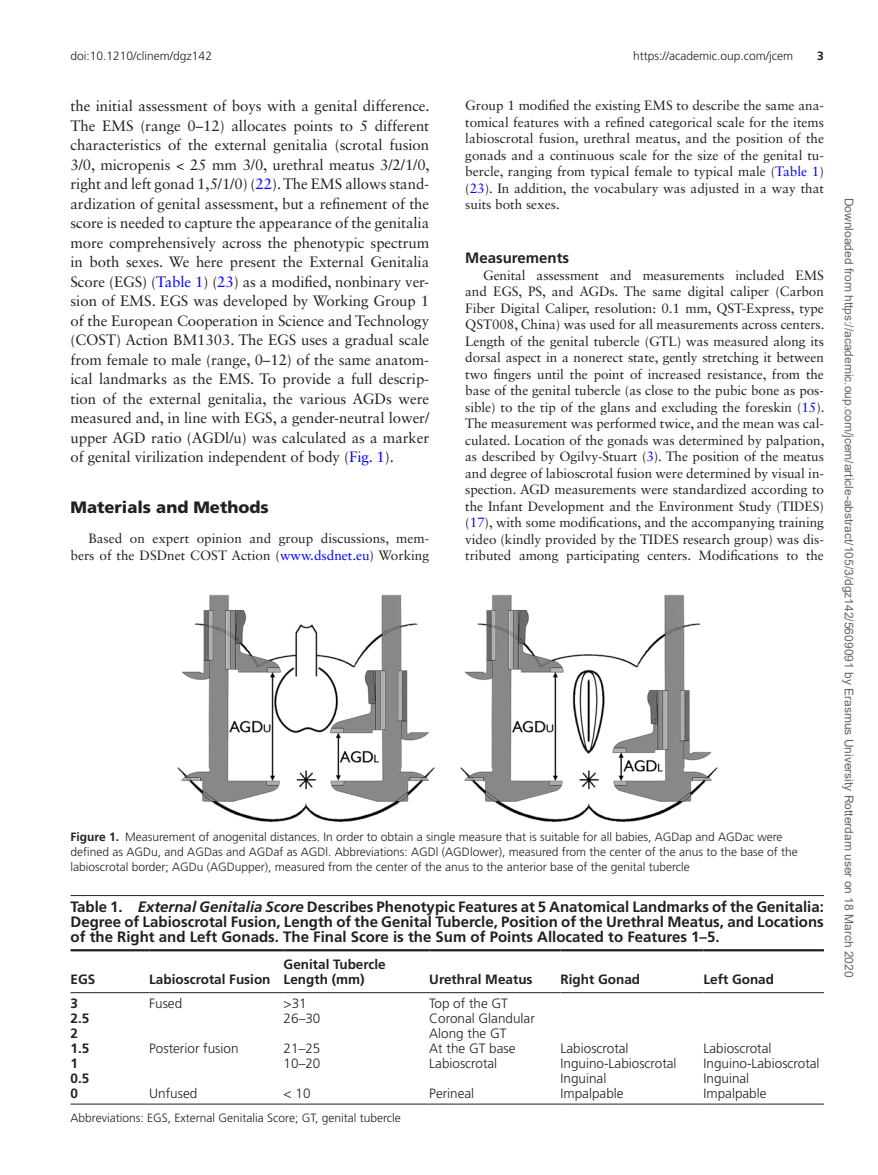
<style>
.page{position:relative;width:878px;height:1175px;background:#fff}
.page>*{position:absolute;margin:0;border:0;box-sizing:border-box;transform-origin:0 0}
.t1{font:900 16.5px "Frutiger LT Std";color:#231f20}
.t2{font:15px/19.5px "Sabon LT Std";letter-spacing:-.005em;color:#231f20;text-align:justify}
.t3{font:700 15px/15px "Frutiger LT Std";color:#231f20;text-align:justify}
.t4{font:13.5px/16.5px "Sabon LT Std";color:#231f20;text-align:justify}
.t5{font:300 13.5px "Frutiger LT Std";color:#231f20}
.t6{font:700 13.5px/15px "Frutiger LT Std";color:#231f20}
.t7{font:300 12px/15px "Frutiger LT Std";color:#231f20}
.t8{font:12px "Arial";color:#666}
.t9{font:700 12px "Frutiger LT Std";color:#231f20}
.s1{color:#00f}
.s2{font-weight:700}
.s3{font-style:italic}
</style>
<div class="page">
<img style="left:177px;top:594px;width:541px;height:228px">
<hr style="left:70px;top:895px;width:754px;height:1px;background:#231f20">
<hr style="left:70px;top:992px;width:79px;height:1px;background:#231f20">
<hr style="left:149px;top:992px;width:135px;height:1px;background:#231f20">
<hr style="left:284px;top:992px;width:145px;height:1px;background:#231f20">
<hr style="left:429px;top:992px;width:131px;height:1px;background:#231f20">
<hr style="left:560px;top:992px;width:143px;height:1px;background:#231f20">
<hr style="left:703px;top:992px;width:121px;height:1px;background:#231f20">
<hr style="left:70px;top:1103px;width:79px;height:1px;background:#231f20">
<hr style="left:149px;top:1103px;width:135px;height:1px;background:#231f20">
<hr style="left:284px;top:1103px;width:145px;height:1px;background:#231f20">
<hr style="left:70px;top:949px;width:79px;height:2px;background:#231f20">
<hr style="left:149px;top:949px;width:135px;height:2px;background:#231f20">
<hr style="left:284px;top:949px;width:145px;height:2px;background:#231f20">
<hr style="left:429px;top:949px;width:131px;height:2px;background:#231f20">
<hr style="left:560px;top:949px;width:143px;height:2px;background:#231f20">
<hr style="left:703px;top:949px;width:121px;height:2px;background:#231f20">
<hr style="left:429px;top:1103px;width:131px;height:1px;background:#231f20">
<hr style="left:560px;top:1103px;width:143px;height:1px;background:#231f20">
<hr style="left:703px;top:1103px;width:121px;height:1px;background:#231f20">
<p class="t7" style="left:70px;top:48px;width:143px">doi:10.1210/clinem/dgz142</p>
<p class="t7" style="left:633px;top:48px;width:162px">https://academic.oup.com/jcem</p>
<p class="t9" style="left:817px;top:49px;width:8px">3</p>
<p class="t2" style="left:70px;top:96px;width:361px">the initial assessment of boys with a genital difference.<br>The EMS (range 0–12) allocates points to 5 different characteristics of the external genitalia (scrotal fusion 3/0, micropenis &lt; 25 mm 3/0, urethral meatus 3/2/1/0, right and left gonad 1,5/1/0) (<span class="s1">22</span>). The EMS allows stand&shy;ardization of genital assessment, but a refinement of the score is needed to capture the appearance of the genitalia more comprehensively across the phenotypic spectrum in both sexes. We here present the External Genitalia Score (EGS) (<span class="s1">Table 1</span>) (<span class="s1">23</span>) as a modified, nonbinary ver&shy;sion of EMS. EGS was developed by Working Group 1 of the European Cooperation in Science and Technology (COST) Action BM1303. The EGS uses a gradual scale from female to male (range, 0–12) of the same anatom&shy;ical landmarks as the EMS. To provide a full descrip&shy;tion of the external genitalia, the various AGDs were measured and, in line with EGS, a gender-neutral lower/ upper AGD ratio (AGDl/u) was calculated as a marker of genital virilization independent of body (<span class="s1">Fig. 1</span>).</p>
<p class="t1" style="left:70px;top:497px;width:200px">Materials and Methods</p>
<p class="t4" style="left:71px;top:530px;width:360px;text-align:right">Based on expert opinion and group discussions, mem&shy;bers of the DSDnet COST Action (<span class="s1">www.dsdnet.eu</span>) Working</p>
<p class="t4" style="left:465px;top:97px;width:360px">Group 1 modified the existing EMS to describe the same ana&shy;tomical features with a refined categorical scale for the items labioscrotal fusion, urethral meatus, and the position of the gonads and a continuous scale for the size of the genital tu&shy;bercle, ranging from typical female to typical male (<span class="s1">Table 1</span>) (<span class="s1">23</span>). In addition, the vocabulary was adjusted in a way that suits both sexes.</p>
<p class="t3" style="left:465px;top:250px;width:105px">Measurements</p>
<p class="t4" style="left:465px;top:266px;width:361px;text-indent:18px">Genital assessment and measurements included EMS and EGS, PS, and AGDs. The same digital caliper (Carbon Fiber Digital Caliper, resolution: 0.1 mm, QST-Express, type QST008, China) was used for all measurements across centers.<br>Length of the genital tubercle (GTL) was measured along its dorsal aspect in a nonerect state, gently stretching it between two fingers until the point of increased resistance, from the base of the genital tubercle (as close to the pubic bone as pos&shy;sible) to the tip of the glans and excluding the foreskin (<span class="s1">15</span>).<br>The measurement was performed twice, and the mean was cal&shy;culated. Location of the gonads was determined by palpation, as described by Ogilvy-Stuart (<span class="s1">3</span>). The position of the meatus and degree of labioscrotal fusion were determined by visual in&shy;spection. AGD measurements were standardized according to the Infant Development and the Environment Study (TIDES) (<span class="s1">17</span>), with some modifications, and the accompanying training video (kindly provided by the TIDES research group) was dis&shy;tributed among participating centers. Modifications to the</p>
<p class="t7" style="left:70px;top:829px;width:728px"><span class="s2">Figure 1.</span> Measurement of anogenital distances. In order to obtain a single measure that is suitable for all babies, AGDap and AGDac were defined as AGDu, and AGDas and AGDaf as AGDl. Abbreviations: AGDl (AGDlower), measured from the center of the anus to the base of the labioscrotal border; AGDu (AGDupper), measured from the center of the anus to the anterior base of the genital tubercle</p>
<p class="t3" style="left:70px;top:899px;width:755px">Table 1. <span class="s3">External Genitalia Score</span> Describes Phenotypic Features at 5 Anatomical Landmarks of the Genitalia:<br>Degree of Labioscrotal Fusion, Length of the Genital Tubercle, Position of the Urethral Meatus, and Locations of the Right and Left Gonads. The Final Score is the Sum of Points Allocated to Features 1–5.</p>
<p class="t6" style="left:70px;top:971px;width:26px">EGS</p>
<p class="t6" style="left:149px;top:971px;width:123px">Labioscrotal Fusion</p>
<p class="t6" style="left:284px;top:956px;width:104px">Genital Tubercle<br>Length (mm)</p>
<p class="t6" style="left:429px;top:971px;width:105px">Urethral Meatus</p>
<p class="t6" style="left:560px;top:971px;width:81px">Right Gonad</p>
<p class="t6" style="left:703px;top:971px;width:72px">Left Gonad</p>
<p class="t6" style="left:70px;top:996px;width:9px">3</p>
<p class="t5" style="left:149px;top:995px;width:35px">Fused</p>
<p class="t5" style="left:284px;top:995px;width:25px">&gt;31</p>
<p class="t5" style="left:429px;top:995px;width:80px">Top of the GT</p>
<p class="t6" style="left:70px;top:1011px;width:20px">2.5</p>
<p class="t5" style="left:284px;top:1010px;width:38px">26–30</p>
<p class="t5" style="left:429px;top:1010px;width:107px">Coronal Glandular</p>
<p class="t6" style="left:70px;top:1026px;width:9px">2</p>
<p class="t5" style="left:429px;top:1025px;width:79px">Along the GT</p>
<p class="t6" style="left:70px;top:1041px;width:20px">1.5</p>
<p class="t5" style="left:149px;top:1040px;width:91px">Posterior fusion</p>
<p class="t5" style="left:284px;top:1040px;width:38px">21–25</p>
<p class="t5" style="left:429px;top:1040px;width:88px">At the GT base</p>
<p class="t5" style="left:560px;top:1040px;width:69px">Labioscrotal</p>
<p class="t5" style="left:703px;top:1040px;width:69px">Labioscrotal</p>
<p class="t6" style="left:70px;top:1056px;width:9px">1</p>
<p class="t5" style="left:284px;top:1055px;width:38px">10–20</p>
<p class="t5" style="left:429px;top:1055px;width:69px">Labioscrotal</p>
<p class="t5" style="left:560px;top:1055px;width:118px">Inguino-Labioscrotal</p>
<p class="t5" style="left:703px;top:1055px;width:118px">Inguino-Labioscrotal</p>
<p class="t6" style="left:70px;top:1070px;width:20px">0.5</p>
<p class="t5" style="left:560px;top:1070px;width:47px">Inguinal</p>
<p class="t5" style="left:703px;top:1070px;width:47px">Inguinal</p>
<p class="t6" style="left:70px;top:1085px;width:9px">0</p>
<p class="t5" style="left:149px;top:1085px;width:50px">Unfused</p>
<p class="t5" style="left:284px;top:1085px;width:28px">&lt; 10</p>
<p class="t5" style="left:429px;top:1085px;width:46px">Perineal</p>
<p class="t5" style="left:560px;top:1085px;width:65px">Impalpable</p>
<p class="t5" style="left:703px;top:1085px;width:65px">Impalpable</p>
<p class="t7" style="left:70px;top:1111px;width:332px">Abbreviations: EGS, External Genitalia Score; GT, genital tubercle</p>
<p class="t8" style="left:853px;top:198px;width:781px;rotate:90deg">Downloaded from https://academic.oup.com/jcem/article-abstract/105/3/dgz142/5609091 by Erasmus University Rotterdam user on 18 March 2020</p>
</div>
